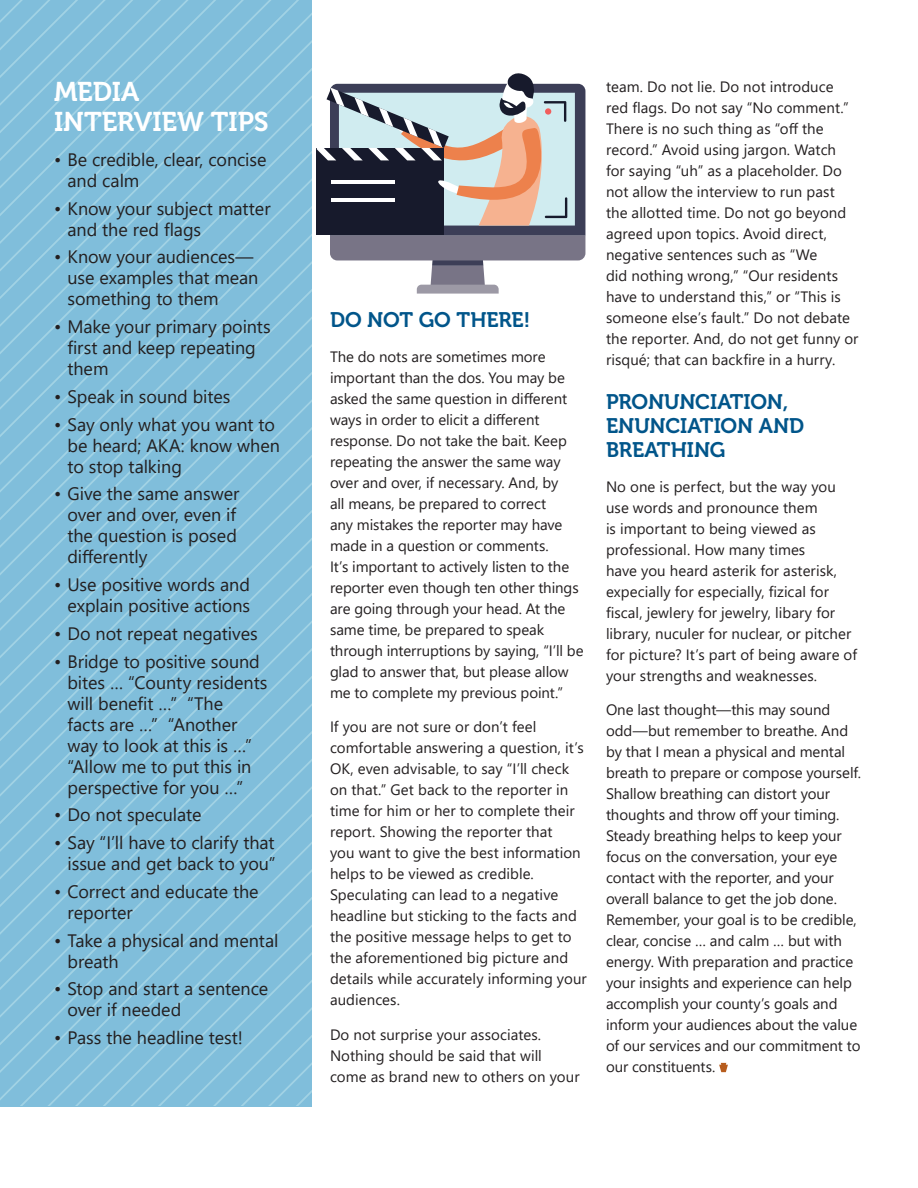
<style>
.page{position:relative;width:918px;height:1188px;background:#fff}
.page>*{position:absolute;margin:0;border:0;box-sizing:border-box;transform-origin:0 0}
.Museo_Subhead{font:27px/30px "Museo 700";letter-spacing:-.005em;color:#fff}
.Museo_Subhead-2{font:21px/24px "Museo 700";letter-spacing:-.01em;color:#01558a}
.Body_Text{font:18px/21px "Segoe UI";letter-spacing:-.005em;color:#231f20}
.Body_Text-2{font:15px/21px "Segoe UI";color:#231f20}
</style>
<div class="page">
<svg style="left:0;top:0;width:312px;height:1105px;background:#82bfdb"></svg>
<svg style="left:317px;top:73px;width:268px;height:221px"></svg>
<hr style="left:331px;top:180px;width:64px;height:4px;background:#fff">
<hr style="left:331px;top:198px;width:64px;height:4px;background:#fff">
<svg style="left:719px;top:1063px;width:9px;height:9px"></svg>
<p class="Museo_Subhead" style="left:54px;top:77px;width:216px">MEDIA<br>INTERVIEW TIPS</p>
<p class="Body_Text" style="left:68px;top:147px;width:200px;text-indent:-14px">• Be credible, clear, concise and calm</p>
<p class="Body_Text" style="left:68px;top:196px;width:205px;text-indent:-14px">• Know your subject matter and the red flags</p>
<p class="Body_Text" style="left:68px;top:245px;width:192px;text-indent:-14px">• Know your audiences— use examples that mean something to them</p>
<p class="Body_Text" style="left:68px;top:315px;width:205px;text-indent:-14px">• Make your primary points first and keep repeating them</p>
<p class="Body_Text" style="left:54px;top:384px;width:178px">• Speak in sound bites</p>
<p class="Body_Text" style="left:68px;top:412px;width:214px;text-indent:-14px">• Say only what you want to be heard; AKA: know when to stop talking</p>
<p class="Body_Text" style="left:68px;top:482px;width:173px;text-indent:-14px">• Give the same answer over and over, even if the question is posed differently</p>
<p class="Body_Text" style="left:54px;top:573px;width:198px;text-align:right">• Use positive words and explain positive actions</p>
<p class="Body_Text" style="left:54px;top:621px;width:205px">• Do not repeat negatives</p>
<p class="Body_Text" style="left:68px;top:649px;width:202px;text-indent:-14px">• Bridge to positive sound bites … “County residents will benefit …” “The<br>facts are …” “Another way to look at this is …” “Allow me to put this in perspective for you …”</p>
<p class="Body_Text" style="left:54px;top:803px;width:149px">• Do not speculate</p>
<p class="Body_Text" style="left:54px;top:831px;width:223px;text-align:right">• Say “I’ll have to clarify that issue and get back to you”</p>
<p class="Body_Text" style="left:68px;top:879px;width:193px;text-indent:-14px">• Correct and educate the reporter</p>
<p class="Body_Text" style="left:68px;top:928px;width:213px;text-indent:-14px">• Take a physical and mental breath</p>
<p class="Body_Text" style="left:68px;top:977px;width:202px;text-indent:-14px">• Stop and start a sentence over if needed</p>
<p class="Body_Text" style="left:54px;top:1026px;width:190px">• Pass the headline test!</p>
<p class="Museo_Subhead-2" style="left:330px;top:308px;width:202px">DO NOT GO THERE!</p>
<p class="Body_Text-2" style="left:330px;top:344px;width:255px">The do nots are sometimes more important than the dos. You may be asked the same question in different ways in order to elicit a different response. Do not take the bait. Keep repeating the answer the same way over and over, if necessary. And, by<br>all means, be prepared to correct<br>any mistakes the reporter may have made in a question or comments.<br>It’s important to actively listen to the reporter even though ten other things are going through your head. At the same time, be prepared to speak through interruptions by saying, “I’ll be glad to answer that, but please allow me to complete my previous point.”</p>
<p class="Body_Text-2" style="left:330px;top:715px;width:258px">If you are not sure or don’t feel comfortable answering a question, it’s OK, even advisable, to say “I’ll check on that.” Get back to the reporter in time for him or her to complete their report. Showing the reporter that<br>you want to give the best information helps to be viewed as credible.<br>Speculating can lead to a negative headline but sticking to the facts and the positive message helps to get to the aforementioned big picture and details while accurately informing your audiences.</p>
<p class="Body_Text-2" style="left:330px;top:1022px;width:251px">Do not surprise your associates.<br>Nothing should be said that will come as brand new to others on your</p>
<p class="Body_Text-2" style="left:606px;top:75px;width:254px">team. Do not lie. Do not introduce red flags. Do not say “No comment.” There is no such thing as “off the record.” Avoid using jargon. Watch for saying “uh” as a placeholder. Do not allow the interview to run past the allotted time. Do not go beyond agreed upon topics. Avoid direct, negative sentences such as “We<br>did nothing wrong,” “Our residents have to understand this,” or “This is someone else’s fault.” Do not debate the reporter. And, do not get funny or risqué; that can backfire in a hurry.</p>
<p class="Museo_Subhead-2" style="left:606px;top:390px;width:200px">PRONUNCIATION,<br>ENUNCIATION AND<br>BREATHING</p>
<p class="Body_Text-2" style="left:606px;top:475px;width:253px">No one is perfect, but the way you use words and pronounce them<br>is important to being viewed as professional. How many times<br>have you heard asterik for asterisk, expecially for especially, fizical for fiscal, jewlery for jewelry, libary for library, nuculer for nuclear, or pitcher for picture? It’s part of being aware of your strengths and weaknesses.</p>
<p class="Body_Text-2" style="left:606px;top:698px;width:257px">One last thought—this may sound odd—but remember to breathe. And by that I mean a physical and mental breath to prepare or compose yourself.<br>Shallow breathing can distort your thoughts and throw off your timing.<br>Steady breathing helps to keep your focus on the conversation, your eye contact with the reporter, and your overall balance to get the job done.<br>Remember, your goal is to be credible, clear, concise … and calm … but with energy. With preparation and practice your insights and experience can help accomplish your county’s goals and inform your audiences about the value of our services and our commitment to our constituents.</p>
</div>
